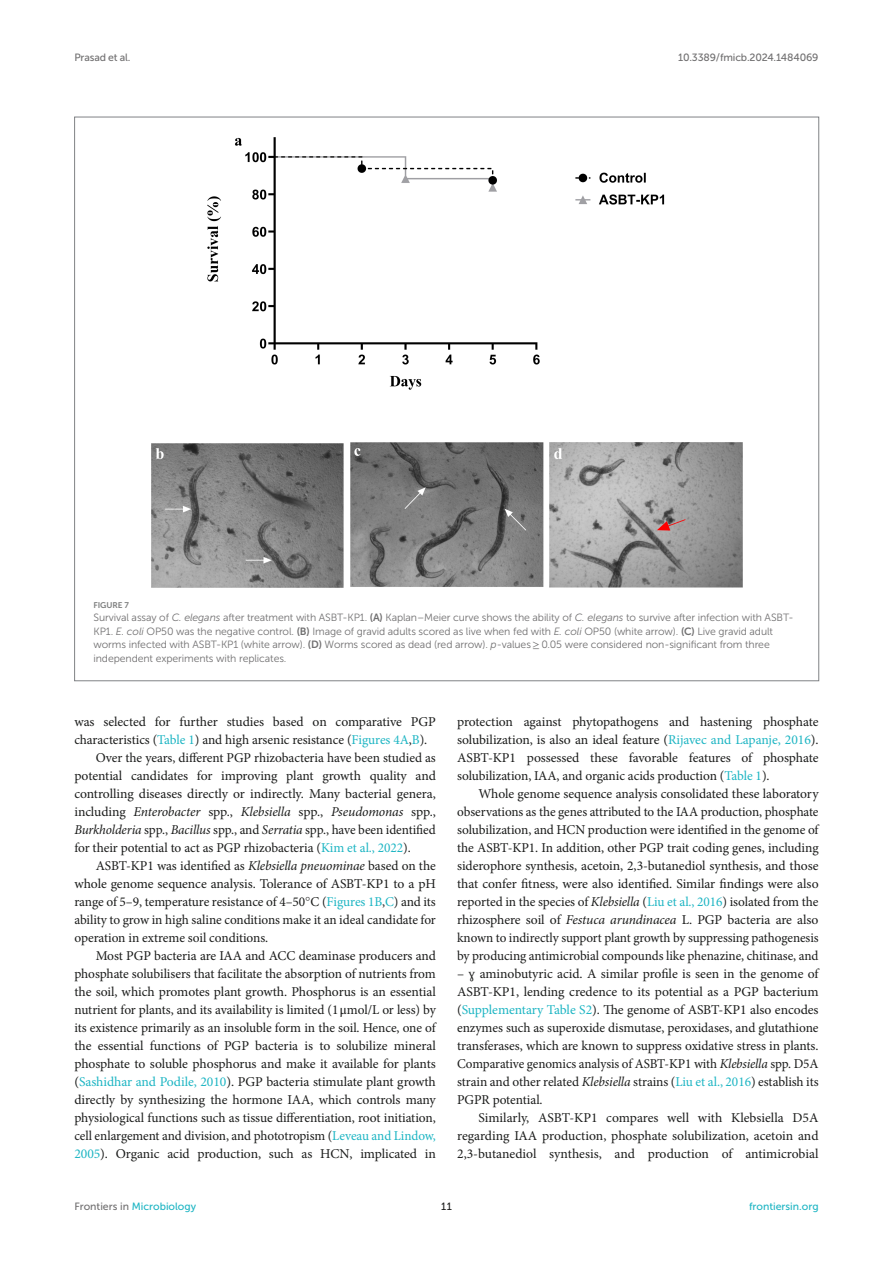
<style>
.page{position:relative;width:893px;height:1263px;background:#fff}
.page>*{position:absolute;margin:0;border:0;box-sizing:border-box;transform-origin:0 0}
.TEXT{font:13.5px/18px "Minion Pro";letter-spacing:-.005em;color:#1b1c1b;text-align:justify}
.TEXT_FLUSH{font:13.5px/18px "Minion Pro";letter-spacing:-.005em;color:#1b1c1b}
.FIG_LEG{font:10.5px/13.5px "Museo Sans 300";letter-spacing:-.01em;color:#706f70}
.t1{font:10.5px "Museo Sans 500";color:#1db5c3}
.t2{font:10.5px "Museo Sans 500";letter-spacing:-.015em;color:#706f70}
.t3{font:10.5px "Museo Sans 500";color:#1b1c1b}
.FIG_HD{font:8.25px "Museo Sans 700";letter-spacing:-.01em;color:#7e7f7f}
.s1{font-style:italic}
.s2{font-family:"Museo Sans 700"}
.s3{font-family:"STIX General"}
.s4{color:#1db5c3}
.s5{font-family:"STIX"}
.s6{color:#706f70}
</style>
<div class="page">
<img style="left:151px;top:137px;width:592px;height:451px">
<p class="t2" style="left:74px;top:51px;width:58px">Prasad et al.</p>
<p class="t2" style="left:678px;top:51px;width:142px">10.3389/fmicb.2024.1484069</p>
<p class="FIG_HD" style="left:94px;top:600px;width:37px">FIGURE 7</p>
<p class="FIG_LEG" style="left:94px;top:611px;width:701px">Survival assay of <span class="s1">C. elegans</span> after treatment with ASBT-KP1. <span class="s2">(A)</span> Kaplan–Meier curve shows the ability of <span class="s1">C. elegans</span> to survive after infection with ASBT-KP1. <span class="s1">E. coli</span> OP50 was the negative control. <span class="s2">(B)</span> Image of gravid adults scored as live when fed with <span class="s1">E. coli</span> OP50 (white arrow). <span class="s2">(C)</span> Live gravid adult worms infected with ASBT-KP1 (white arrow). <span class="s2">(D)</span> Worms scored as dead (red arrow). <span class="s1">p</span>-values <span class="s3">≥</span> 0.05 were considered non-significant from three independent experiments with replicates.</p>
<p class="TEXT_FLUSH" style="left:74px;top:713px;width:363px">was selected for further studies based on comparative PGP characteristics (<span class="s4">Table 1</span>) and high arsenic resistance (<span class="s4">Figures 4A</span>,<span class="s4">B</span>).</p>
<p class="TEXT" style="left:74px;top:749px;width:363px;text-indent:21px">Over the years, different PGP rhizobacteria have been studied as potential candidates for improving plant growth quality and controlling diseases directly or indirectly. Many bacterial genera, including <span class="s1">Enterobacter</span> spp., <span class="s1">Klebsiella</span> spp., <span class="s1">Pseudomonas</span> spp., <span class="s1">Burkholderia</span> spp., <span class="s1">Bacillus</span> spp., and <span class="s1">Serratia</span> spp., have been identified for their potential to act as PGP rhizobacteria (<span class="s4">Kim et al., 2022</span>).</p>
<p class="TEXT" style="left:74px;top:857px;width:363px;text-indent:21px">ASBT-KP1 was identified as <span class="s1">Klebsiella pneuominae</span> based on the whole genome sequence analysis. Tolerance of ASBT-KP1 to a pH range of 5–9, temperature resistance of 4–50<span class="s5">°</span>C (<span class="s4">Figures 1B</span>,<span class="s4">C</span>) and its ability to grow in high saline conditions make it an ideal candidate for operation in extreme soil conditions.</p>
<p class="TEXT" style="left:74px;top:947px;width:363px;text-indent:21px">Most PGP bacteria are IAA and ACC deaminase producers and phosphate solubilisers that facilitate the absorption of nutrients from the soil, which promotes plant growth. Phosphorus is an essential nutrient for plants, and its availability is limited (1<span class="s3">μ</span>mol/L or less) by its existence primarily as an insoluble form in the soil. Hence, one of the essential functions of PGP bacteria is to solubilize mineral phosphate to soluble phosphorus and make it available for plants (<span class="s4">Sashidhar and Podile, 2010</span>). PGP bacteria stimulate plant growth directly by synthesizing the hormone IAA, which controls many physiological functions such as tissue differentiation, root initiation, cell enlargement and division, and phototropism (<span class="s4">Leveau and Lindow, 2005</span>). Organic acid production, such as HCN, implicated in</p>
<p class="TEXT" style="left:457px;top:713px;width:363px">protection against phytopathogens and hastening phosphate solubilization, is also an ideal feature (<span class="s4">Rijavec and Lapanje, 2016</span>).<br>ASBT-KP1 possessed these favorable features of phosphate solubilization, IAA, and organic acids production (<span class="s4">Table 1</span>).</p>
<p class="TEXT" style="left:457px;top:785px;width:363px;text-indent:21px">Whole genome sequence analysis consolidated these laboratory observations as the genes attributed to the IAA production, phosphate solubilization, and HCN production were identified in the genome of the ASBT-KP1. In addition, other PGP trait coding genes, including siderophore synthesis, acetoin, 2,3-butanediol synthesis, and those that confer fitness, were also identified. Similar findings were also reported in the species of <span class="s1">Klebsiella</span> (<span class="s4">Liu et al., 2016</span>) isolated from the rhizosphere soil of <span class="s1">Festuca arundinacea</span> L. PGP bacteria are also known to indirectly support plant growth by suppressing pathogenesis by producing antimicrobial compounds like phenazine, chitinase, and</p>
<p class="TEXT" style="left:457px;top:965px;width:363px">– aminobutyric acid. A similar profile is seen in the genome of ASBT-KP1, lending credence to its potential as a PGP bacterium (<span class="s4">Supplementary Table S2</span>). The genome of ASBT-KP1 also encodes enzymes such as superoxide dismutase, peroxidases, and glutathione transferases, which are known to suppress oxidative stress in plants.<br>Comparative genomics analysis of ASBT-KP1 with <span class="s1">Klebsiella</span> spp. D5A strain and other related <span class="s1">Klebsiella</span> strains (<span class="s4">Liu et al., 2016</span>) establish its PGPR potential.</p>
<p class="TEXT" style="left:457px;top:1109px;width:363px;text-indent:21px">Similarly, ASBT-KP1 compares well with Klebsiella D5A regarding IAA production, phosphate solubilization, acetoin and 2,3-butanediol synthesis, and production of antimicrobial</p>
<p class="t1" style="left:74px;top:1200px;width:123px"><span class="s6">Frontiers in</span> Microbiology</p>
<p class="t3" style="left:441px;top:1200px;width:12px">11</p>
<p class="t1" style="left:749px;top:1200px;width:71px">frontiersin.org</p>
</div>
